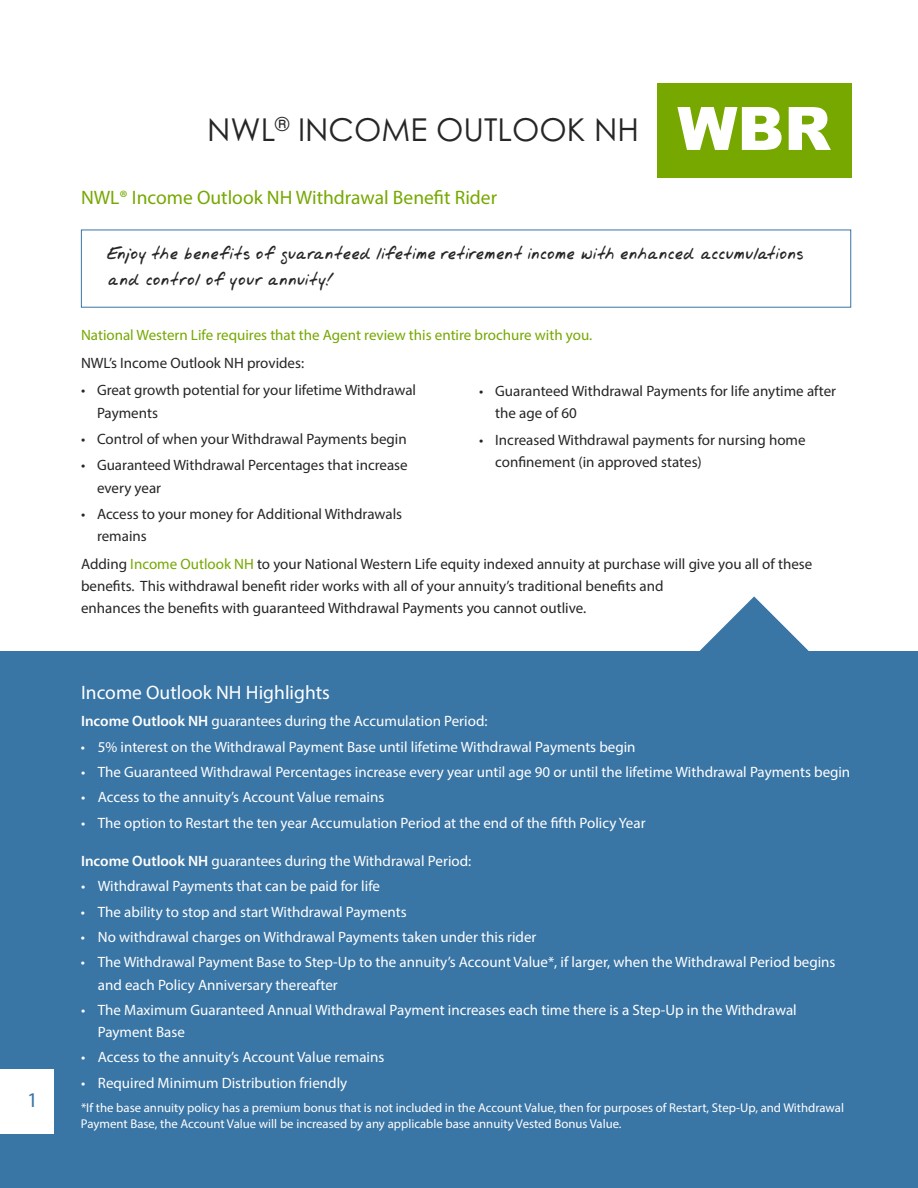
<style>
.page{position:relative;width:918px;height:1188px;background:#fff}
.page>*{position:absolute;margin:0;border:0;box-sizing:border-box;transform-origin:0 0}
.t1{font:31.5px "Century Gothic";color:#272526}
.t2{font:21px "Myriad Pro";color:#3975a5}
.t3{font:19.5px/25.5px "Jrhand";color:#272526}
.t4{font:19.5px "Myriad Pro";color:#76a800}
.t5{font:19.5px "Myriad Pro";color:#fff}
.t6{font:15px/22.2px "Myriad Pro";color:#fff}
.t7{font:15px/22.2px "Myriad Pro";color:#272526}
.t8{font:15px "Myriad Pro";color:#76a800}
.t9{font:12.75px/16.5px "Myriad Pro";color:#fff}
.s1{font-family:"Arial";font-weight:900;font-size:60px;color:#fff}
.s2{color:#76a800}
.s3{font-weight:600}
</style>
<div class="page">
<div style="left:81px;top:230px;width:770px;height:78px;border:1px solid #3975a5"></div>
<div style="left:0;top:652px;width:918px;height:536px;background:#3975a5"></div>
<div style="left:0;top:1070px;width:54px;height:64px;background:#fff"></div>
<div style="left:657px;top:84px;width:194px;height:94px;background:#76a800"></div>
<svg style="left:699px;top:596px;width:110px;height:56px"></svg>
<h2 class="t2" style="left:27px;top:1092px;width:12px">1</h2>
<h1 class="t1" style="left:207px;top:111px;width:625px">NWL<sup>®</sup> INCOME OUTLOOK NH <span class="s1">WBR</span></h1>
<h3 class="t4" style="left:81px;top:190px;width:418px">NWL® Income Outlook NH Withdrawal Benefit Rider</h3>
<h3 class="t3" style="left:108px;top:242px;width:697px">Enjoy the benefits of guaranteed lifetime retirement income with enhanced accumulations and control of your annuity!</h3>
<p class="t8" style="left:81px;top:330px;width:513px">National Western Life requires that the Agent review this entire brochure with you.</p>
<p class="t7" style="left:81px;top:353px;width:225px">NWL’s Income Outlook NH provides:</p>
<p class="t7" style="left:97px;top:381px;width:321px;text-indent:-16px">• Great growth potential for your lifetime Withdrawal<br>Payments</p>
<p class="t7" style="left:81px;top:429px;width:327px">• Control of when your Withdrawal Payments begin</p>
<p class="t7" style="left:97px;top:456px;width:312px;text-indent:-16px">• Guaranteed Withdrawal Percentages that increase every year</p>
<p class="t7" style="left:97px;top:504px;width:307px;text-indent:-16px">• Access to your money for Additional Withdrawals remains</p>
<p class="t7" style="left:81px;top:554px;width:733px">Adding <span class="s2">Income Outlook NH</span> to your National Western Life equity indexed annuity at purchase will give you all of these benefits. This withdrawal benefit rider works with all of your annuity’s traditional benefits and<br>enhances the benefits with guaranteed Withdrawal Payments you cannot outlive.</p>
<p class="t7" style="left:495px;top:381px;width:342px;text-indent:-16px">• Guaranteed Withdrawal Payments for life anytime after the age of 60</p>
<p class="t7" style="left:495px;top:430px;width:312px;text-indent:-16px">• Increased Withdrawal payments for nursing home confinement (in approved states)</p>
<h3 class="t5" style="left:81px;top:685px;width:251px">Income Outlook NH Highlights</h3>
<p class="t6" style="left:81px;top:711px;width:408px"><span class="s3">Income Outlook NH</span> guarantees during the Accumulation Period:</p>
<p class="t6" style="left:81px;top:737px;width:556px">• 5% interest on the Withdrawal Payment Base until lifetime Withdrawal Payments begin</p>
<p class="t6" style="left:81px;top:762px;width:771px">• The Guaranteed Withdrawal Percentages increase every year until age 90 or until the lifetime Withdrawal Payments begin</p>
<p class="t6" style="left:81px;top:787px;width:305px">• Access to the annuity’s Account Value remains</p>
<p class="t6" style="left:81px;top:813px;width:566px">• The option to Restart the ten year Accumulation Period at the end of the fifth Policy Year</p>
<p class="t6" style="left:81px;top:851px;width:392px"><span class="s3">Income Outlook NH</span> guarantees during the Withdrawal Period:</p>
<p class="t6" style="left:81px;top:876px;width:301px">• Withdrawal Payments that can be paid for life</p>
<p class="t6" style="left:81px;top:902px;width:327px">• The ability to stop and start Withdrawal Payments</p>
<p class="t6" style="left:81px;top:927px;width:457px">• No withdrawal charges on Withdrawal Payments taken under this rider</p>
<p class="t6" style="left:98px;top:952px;width:739px;text-indent:-17px">• The Withdrawal Payment Base to Step-Up to the annuity’s Account Value*, if larger, when the Withdrawal Period begins and each Policy Anniversary thereafter</p>
<p class="t6" style="left:98px;top:1000px;width:700px;text-indent:-17px">• The Maximum Guaranteed Annual Withdrawal Payment increases each time there is a Step-Up in the Withdrawal<br>Payment Base</p>
<p class="t6" style="left:81px;top:1047px;width:305px">• Access to the annuity’s Account Value remains</p>
<p class="t6" style="left:81px;top:1073px;width:268px">• Required Minimum Distribution friendly</p>
<p class="t9" style="left:81px;top:1100px;width:765px">*If the base annuity policy has a premium bonus that is not included in the Account Value, then for purposes of Restart, Step-Up, and Withdrawal<br>Payment Base, the Account Value will be increased by any applicable base annuity Vested Bonus Value.</p>
</div>
